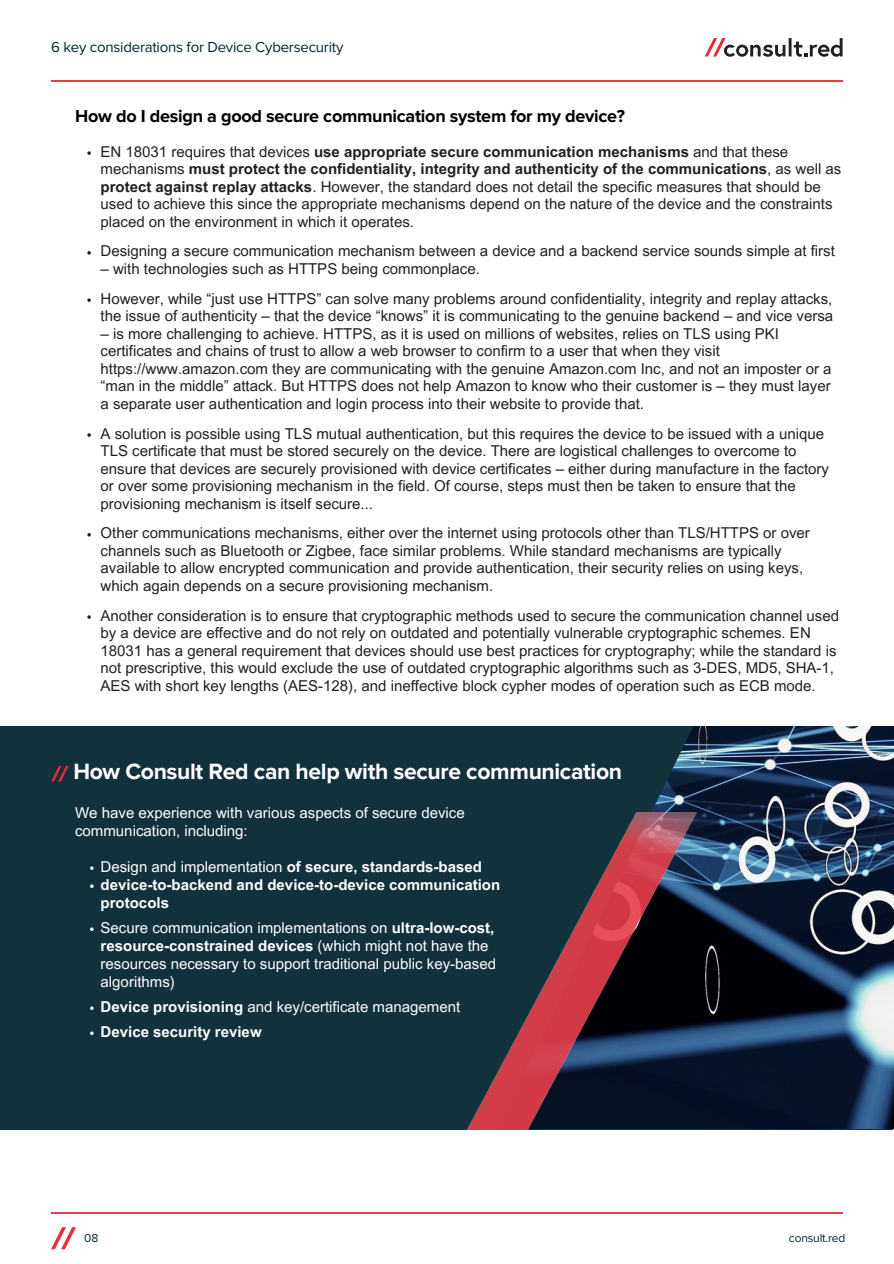
<style>
.page{position:relative;width:894px;height:1264px;background:#fff}
.page>*{position:absolute;margin:0;border:0;box-sizing:border-box;transform-origin:0 0}
.t1{font:700 22.95px "Proxima Nova";letter-spacing:-.015em;color:#fff}
.t2{font:700 18px "Proxima Nova";letter-spacing:-.015em;color:#000}
.t3{font:15px/17.5px "Arial MT Pro";color:#231f20}
.t4{font:15px/18px "Arial MT Pro";color:#fff}
.t5{font:700 15px/18px "Arial MT Pro";color:#fff}
.t6{font:15px "Proxima Nova";letter-spacing:-.015em;color:#00272f}
.t7{font:12px "Proxima Nova";letter-spacing:-.015em;color:#00272f}
.s1{font-weight:700}
.s2{font-weight:400}
</style>
<div class="page">
<hr style="left:51px;top:81px;width:791px;height:1px;background:#ef3c47">
<hr style="left:51px;top:1212px;width:791px;height:1px;background:#ef3c47">
<svg style="left:51px;top:1227px;width:25px;height:22px"></svg>
<svg style="left:704px;top:38px;width:138px;height:19px"></svg>
<div style="left:0;top:726px;width:893px;height:403px;background:#11323b"></div>
<img style="left:652px;top:726px;width:241px;height:402px">
<svg style="left:87px;top:151px;width:4px;height:4px"></svg>
<svg style="left:87px;top:251px;width:4px;height:4px"></svg>
<svg style="left:87px;top:298px;width:4px;height:4px"></svg>
<svg style="left:87px;top:433px;width:4px;height:4px"></svg>
<svg style="left:87px;top:533px;width:4px;height:3px"></svg>
<svg style="left:87px;top:615px;width:4px;height:4px"></svg>
<img style="left:468px;top:812px;width:257px;height:317px">
<svg style="left:51px;top:766px;width:18px;height:15px"></svg>
<svg style="left:90px;top:866px;width:4px;height:4px"></svg>
<svg style="left:90px;top:884px;width:4px;height:4px"></svg>
<svg style="left:90px;top:927px;width:4px;height:4px"></svg>
<svg style="left:90px;top:1006px;width:4px;height:4px"></svg>
<svg style="left:90px;top:1031px;width:4px;height:4px"></svg>
<h3 class="t6" style="left:51px;top:40px;width:294px">6 key considerations for Device Cybersecurity</h3>
<p class="t2" style="left:75px;top:107px;width:551px">How do I design a good secure communication system for my device?</p>
<h2 class="t3" style="left:101px;top:144px;width:742px">EN 18031 requires that devices <span class="s1">use appropriate secure communication mechanisms</span> and that these mechanisms <span class="s1">must protect the confidentiality, integrity and authenticity of the communications</span>, as well as <span class="s1">protect against replay attacks</span>. However, the standard does not detail the specific measures that should be used to achieve this since the appropriate mechanisms depend on the nature of the device and the constraints placed on the environment in which it operates.</h2>
<p class="t3" style="left:101px;top:244px;width:735px">Designing a secure communication mechanism between a device and a backend service sounds simple at first</p>
<p class="t3" style="left:101px;top:262px;width:380px">– with technologies such as HTTPS being commonplace.</p>
<p class="t3" style="left:101px;top:291px;width:734px">However, while “just use HTTPS” can solve many problems around confidentiality, integrity and replay attacks, the issue of authenticity – that the device “knows” it is communicating to the genuine backend – and vice versa</p>
<p class="t3" style="left:101px;top:326px;width:732px">– is more challenging to achieve. HTTPS, as it is used on millions of websites, relies on TLS using PKI certificates and chains of trust to allow a web browser to confirm to a user that when they visit https://www.amazon.com they are communicating with the genuine Amazon.com Inc, and not an imposter or a “man in the middle” attack. But HTTPS does not help Amazon to know who their customer is – they must layer a separate user authentication and login process into their website to provide that.</p>
<p class="t3" style="left:101px;top:426px;width:729px">A solution is possible using TLS mutual authentication, but this requires the device to be issued with a unique TLS certificate that must be stored securely on the device. There are logistical challenges to overcome to ensure that devices are securely provisioned with device certificates – either during manufacture in the factory or over some provisioning mechanism in the field. Of course, steps must then be taken to ensure that the provisioning mechanism is itself secure...</p>
<p class="t3" style="left:101px;top:526px;width:710px">Other communications mechanisms, either over the internet using protocols other than TLS/HTTPS or over channels such as Bluetooth or Zigbee, face similar problems. While standard mechanisms are typically available to allow encrypted communication and provide authentication, their security relies on using keys, which again depends on a secure provisioning mechanism.</p>
<p class="t3" style="left:101px;top:608px;width:739px">Another consideration is to ensure that cryptographic methods used to secure the communication channel used by a device are effective and do not rely on outdated and potentially vulnerable cryptographic schemes. EN 18031 has a general requirement that devices should use best practices for cryptography; while the standard is not prescriptive, this would exclude the use of outdated cryptographic algorithms such as 3-DES, MD5, SHA-1, AES with short key lengths (AES-128), and ineffective block cypher modes of operation such as ECB mode.</p>
<p class="t1" style="left:73px;top:761px;width:550px">How Consult Red can help with secure communication</p>
<p class="t4" style="left:75px;top:805px;width:391px">We have experience with various aspects of secure device communication, including:</p>
<p class="t5" style="left:101px;top:859px;width:382px"><span class="s2">Design and implementation</span> of secure, standards-based</p>
<p class="t5" style="left:101px;top:877px;width:401px">device-to-backend and device-to-device communication protocols</p>
<p class="t4" style="left:101px;top:920px;width:397px">Secure communication implementations on <span class="s1">ultra-low-cost, resource-constrained devices</span> (which might not have the resources necessary to support traditional public key-based algorithms)</p>
<p class="t4" style="left:101px;top:999px;width:361px"><span class="s1">Device provisioning</span> and key/certificate management</p>
<p class="t5" style="left:101px;top:1024px;width:162px">Device security review</p>
<h1 class="t7" style="left:84px;top:1231px;width:16px">08</h1>
<p class="t7" style="left:788px;top:1232px;width:58px">consult.red</p>
</div>
